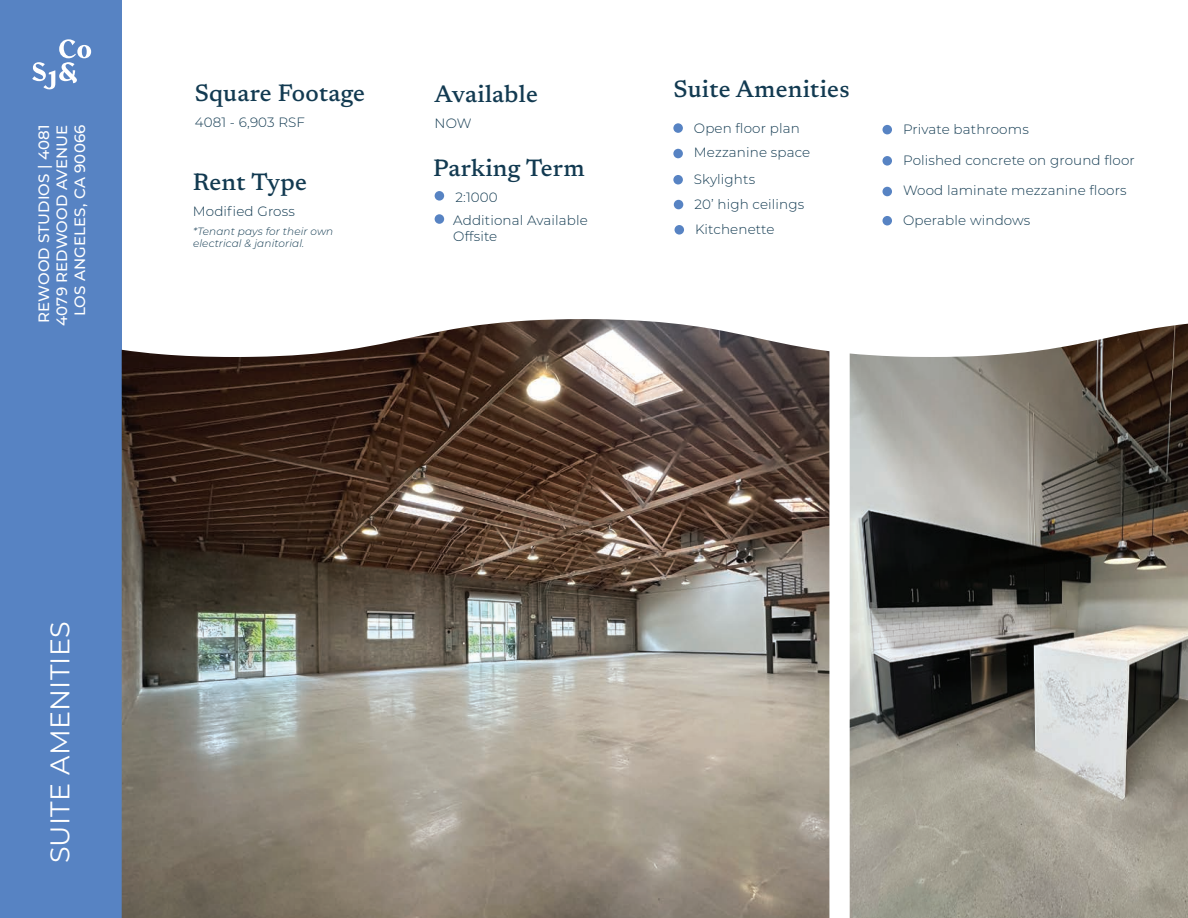
<style>
.page{position:relative;width:1188px;height:918px;background:#fff}
.page>*{position:absolute;margin:0;border:0;box-sizing:border-box;transform-origin:0 0}
.t1{font:27px "Montserrat";letter-spacing:.01em;color:#fff}
.t2{font:500 24px "Newsreader";letter-spacing:.01em;color:#123a51}
.t3{font:500 15px/18px "Montserrat";letter-spacing:.01em;color:#fff;text-align:right}
.t4{font:300 13.5px/24.8px "Montserrat";letter-spacing:.01em;color:#123a51}
.t5{font:italic 300 10.5px/12.6px "Montserrat";letter-spacing:.01em;color:#123a51}
</style>
<div class="page">
<div style="left:0;top:0;width:122px;height:918px;background:#5783c3"></div>
<svg style="left:32px;top:39px;width:59px;height:50px"></svg>
<div style="left:435px;top:191px;width:9px;height:10px;background:#5783c3;border-radius:50%"></div>
<div style="left:435px;top:214px;width:9px;height:10px;background:#5783c3;border-radius:50%"></div>
<div style="left:673px;top:123px;width:10px;height:10px;background:#5783c3;border-radius:50%"></div>
<div style="left:673px;top:149px;width:10px;height:9px;background:#5783c3;border-radius:50%"></div>
<div style="left:673px;top:175px;width:10px;height:9px;background:#5783c3;border-radius:50%"></div>
<div style="left:675px;top:225px;width:9px;height:10px;background:#5783c3;border-radius:50%"></div>
<div style="left:883px;top:125px;width:9px;height:9px;background:#5783c3;border-radius:50%"></div>
<div style="left:883px;top:156px;width:9px;height:10px;background:#5783c3;border-radius:50%"></div>
<div style="left:883px;top:187px;width:9px;height:9px;background:#5783c3;border-radius:50%"></div>
<div style="left:883px;top:216px;width:9px;height:9px;background:#5783c3;border-radius:50%"></div>
<div style="left:674px;top:200px;width:9px;height:9px;background:#5783c3;border-radius:50%"></div>
<img style="left:122px;top:319px;width:707px;height:599px">
<img style="left:850px;top:324px;width:338px;height:594px">
<p class="t3" style="left:34px;top:326px;width:203px;rotate:-90deg">REWOOD STUDIOS | 4081<br>4079 REDWOOD AVENUE<br>LOS ANGELES, CA 90066</p>
<h2 class="t2" style="left:195px;top:76px;width:172px">Square Footage</h2>
<h2 class="t2" style="left:435px;top:77px;width:105px">Available</h2>
<p class="t4" style="left:195px;top:109px;width:112px">4081 - 6,903 RSF</p>
<p class="t4" style="left:435px;top:110px;width:39px">NOW</p>
<h2 class="t2" style="left:193px;top:165px;width:116px">Rent Type</h2>
<p class="t4" style="left:193px;top:198px;width:104px">Modified Gross</p>
<p class="t5" style="left:193px;top:224px;width:142px">*Tenant pays for their own electrical &amp; janitorial.</p>
<h2 class="t2" style="left:433px;top:151px;width:153px">Parking Term</h2>
<p class="t4" style="left:453px;top:185px;width:136px;line-height:22.6px">2:1000<br>Additional Available</p>
<p class="t4" style="left:453px;top:224px;width:46px">Offsite</p>
<h2 class="t2" style="left:673px;top:72px;width:178px">Suite Amenities</h2>
<p class="t4" style="left:694px;top:115px;width:118px">Open floor plan<br>Mezzanine space</p>
<p class="t4" style="left:694px;top:167px;width:63px">Skylights</p>
<p class="t4" style="left:695px;top:217px;width:81px">Kitchenette</p>
<p class="t4" style="left:694px;top:192px;width:111px">20’ high ceilings</p>
<p class="t4" style="left:903px;top:116px;width:127px">Private bathrooms</p>
<p class="t4" style="left:903px;top:147px;width:233px">Polished concrete on ground floor</p>
<p class="t4" style="left:903px;top:178px;width:225px">Wood laminate mezzanine floors</p>
<p class="t4" style="left:903px;top:208px;width:129px">Operable windows</p>
<h1 class="t1" style="left:42px;top:863px;width:244px;rotate:-90deg">SUITE AMENITIES</h1>
</div>
